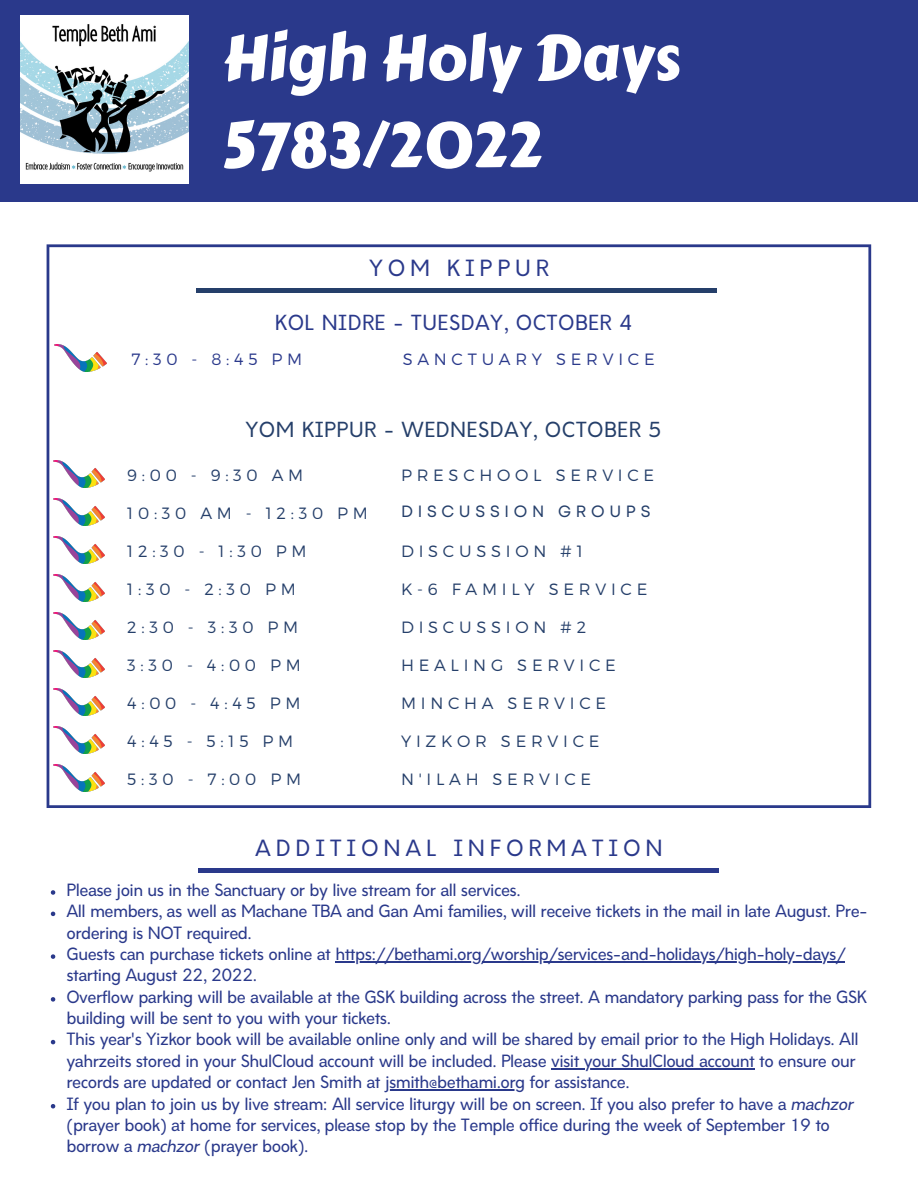
<style>
.page{position:relative;width:918px;height:1188px;background:#fff}
.page>*{position:absolute;margin:0;border:0;box-sizing:border-box;transform-origin:0 0}
.t1{font:62.85px/87.8px "Carter One";color:#fff}
.t2{font:500 21.75px "Amicale";letter-spacing:.22em;color:#2a398b}
.t3{font:500 20.25px "Amicale";letter-spacing:.02em;color:#253f6a}
.t4{font:500 20.25px "Amicale";letter-spacing:.02em;color:#2a398b}
.t5{font:500 16.5px/21.3px "Amicale";letter-spacing:-.03em;color:#2a398b}
.t6{font:300 16.35px "Montserrat";letter-spacing:.29em;color:#253f6a}
.t7{font:300 16.35px "Montserrat";letter-spacing:.29em;color:#2a398b}
.t8{font:16.35px "Mont";letter-spacing:.29em;color:#253f6a}
.s1{font-style:italic}
</style>
<div class="page">
<svg style="left:47px;top:244px;width:824px;height:564px"></svg>
<hr style="left:196px;top:289px;width:521px;height:3px;background:#253f6a">
<img style="left:55px;top:344px;width:52px;height:27px">
<img style="left:53px;top:461px;width:52px;height:27px">
<img style="left:53px;top:537px;width:52px;height:27px">
<img style="left:53px;top:499px;width:52px;height:27px">
<img style="left:53px;top:575px;width:52px;height:27px">
<img style="left:53px;top:651px;width:52px;height:27px">
<img style="left:53px;top:689px;width:52px;height:27px">
<img style="left:53px;top:727px;width:52px;height:27px">
<img style="left:53px;top:765px;width:52px;height:27px">
<img style="left:53px;top:613px;width:52px;height:27px">
<svg style="left:51px;top:890px;width:4px;height:5px"></svg>
<svg style="left:51px;top:912px;width:4px;height:4px"></svg>
<svg style="left:51px;top:954px;width:4px;height:5px"></svg>
<hr style="left:335px;top:961px;width:510px;height:1px;background:#2a398b">
<svg style="left:51px;top:997px;width:4px;height:5px"></svg>
<svg style="left:51px;top:1040px;width:4px;height:4px"></svg>
<hr style="left:551px;top:1068px;width:203px;height:1px;background:#2a398b">
<hr style="left:385px;top:1089px;width:140px;height:1px;background:#2a398b">
<svg style="left:51px;top:1104px;width:4px;height:4px"></svg>
<hr style="left:198px;top:869px;width:521px;height:3px;background:#2a398b">
<div style="left:0;top:0;width:918px;height:201px;background:#2a398b"></div>
<img style="left:21px;top:16px;width:167px;height:167px">
<h1 class="t1" style="left:222px;top:14px;width:460px">High Holy Days<br>5783/2022</h1>
<h2 class="t2" style="left:369px;top:259px;width:181px">YOM KIPPUR</h2>
<p class="t4" style="left:275px;top:315px;width:359px">KOL NIDRE - TUESDAY, OCTOBER 4</p>
<p class="t7" style="left:131px;top:348px;width:172px">7:30 - 8:45 PM</p>
<p class="t7" style="left:403px;top:348px;width:253px">SANCTUARY SERVICE</p>
<p class="t3" style="left:246px;top:422px;width:418px">YOM KIPPUR - WEDNESDAY, OCTOBER 5</p>
<p class="t6" style="left:127px;top:465px;width:178px">9:00 - 9:30 AM</p>
<p class="t6" style="left:401px;top:465px;width:255px">PRESCHOOL SERVICE</p>
<p class="t6" style="left:127px;top:503px;width:242px">10:30 AM - 12:30 PM</p>
<p class="t8" style="left:401px;top:505px;width:251px">DISCUSSION GROUPS</p>
<p class="t6" style="left:127px;top:541px;width:181px">12:30 - 1:30 PM</p>
<p class="t6" style="left:401px;top:541px;width:183px">DISCUSSION #1</p>
<p class="t6" style="left:127px;top:579px;width:170px">1:30 - 2:30 PM</p>
<p class="t6" style="left:401px;top:579px;width:248px">K-6 FAMILY SERVICE</p>
<p class="t6" style="left:127px;top:617px;width:173px">2:30 - 3:30 PM</p>
<p class="t6" style="left:401px;top:617px;width:187px">DISCUSSION #2</p>
<p class="t6" style="left:127px;top:655px;width:175px">3:30 - 4:00 PM</p>
<p class="t6" style="left:401px;top:655px;width:216px">HEALING SERVICE</p>
<p class="t6" style="left:127px;top:693px;width:175px">4:00 - 4:45 PM</p>
<p class="t6" style="left:401px;top:693px;width:207px">MINCHA SERVICE</p>
<p class="t6" style="left:127px;top:731px;width:167px">4:45 - 5:15 PM</p>
<p class="t6" style="left:401px;top:731px;width:200px">YIZKOR SERVICE</p>
<p class="t6" style="left:127px;top:769px;width:175px">5:30 - 7:00 PM</p>
<p class="t6" style="left:401px;top:769px;width:192px">N'ILAH SERVICE</p>
<h2 class="t2" style="left:255px;top:839px;width:409px">ADDITIONAL INFORMATION</h2>
<p class="t5" style="left:66px;top:881px;width:803px">Please join us in the Sanctuary or by live stream for all services.<br>All members, as well as Machane TBA and Gan Ami families, will receive tickets in the mail in late August. Pre&shy;ordering is NOT required.<br>Guests can purchase tickets online at https://bethami.org/worship/services-and-holidays/high-holy-days/ starting August 22, 2022.<br>Overflow parking will be available at the GSK building across the street. A mandatory parking pass for the GSK building will be sent to you with your tickets.<br>This year's Yizkor book will be available online only and will be shared by email prior to the High Holidays. All yahrzeits stored in your ShulCloud account will be included. Please visit your ShulCloud account to ensure our records are updated or contact Jen Smith at jsmith@bethami.org for assistance.<br>If you plan to join us by live stream: All service liturgy will be on screen. If you also prefer to have a <span class="s1">machzor </span>(prayer book) at home for services, please stop by the Temple office during the week of September 19 to borrow a <span class="s1">machzor</span> (prayer book).</p>
</div>
